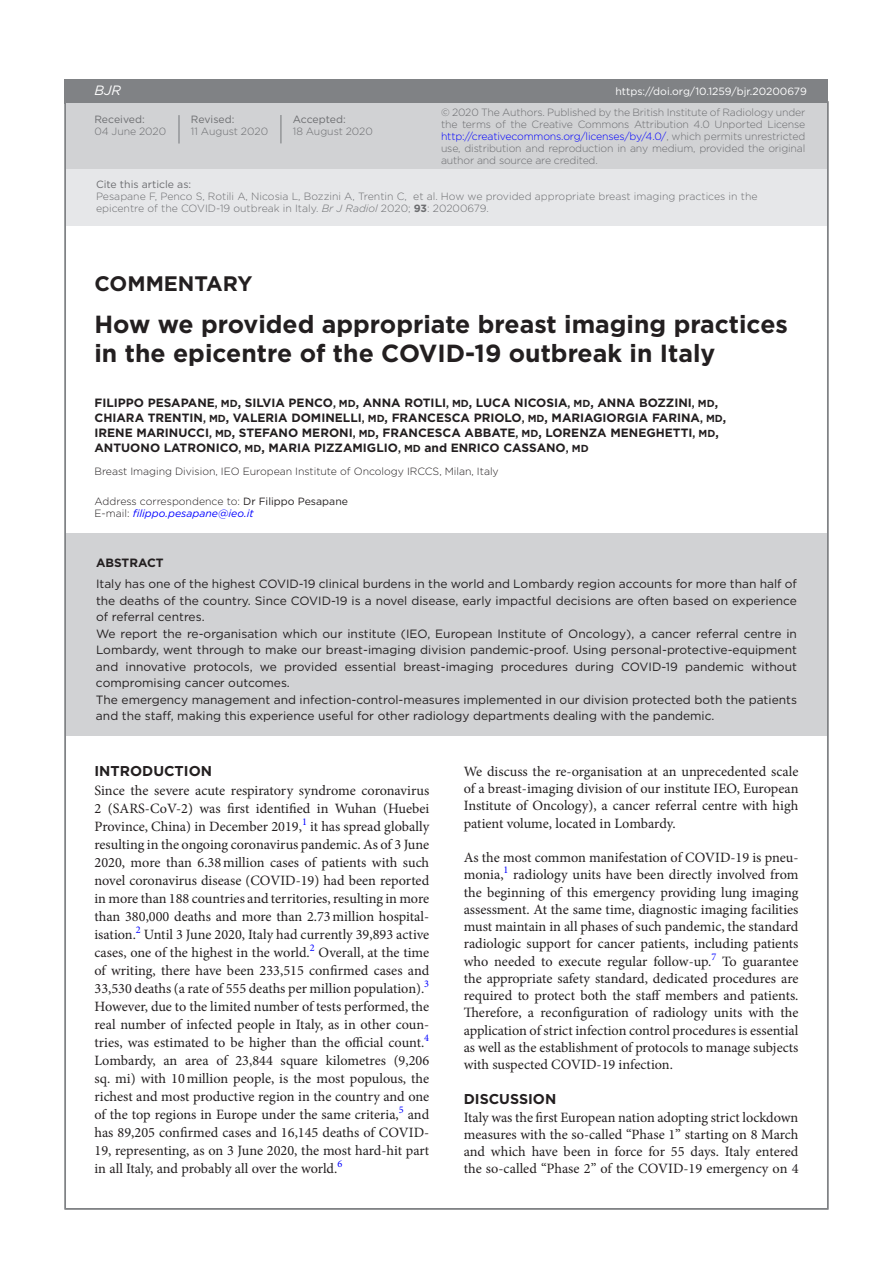
<style>
.page{position:relative;width:893px;height:1263px;background:#fff}
.page>*{position:absolute;margin:0;border:0;box-sizing:border-box;transform-origin:0 0}
.t1{font:700 24.75px/29.2px "Gotham";color:#231f20}
.t2{font:700 21px "Gotham";color:#231f20}
.t3{font:14.25px/18px "Minion Pro";color:#231f20;text-align:justify}
.t4{font:700 14.25px "Gotham";color:#231f20}
.t5{font:italic 13.5px "Gotham";color:#fff}
.t6{font:12px/16.5px "Gotham";color:#231f20}
.t7{font:700 12px/15px "Gotham";color:#231f20}
.t8{font:300 10.5px/12px "Gotham";color:#6c6d70}
.t9{font:300 10.5px/12px "Gotham";letter-spacing:-.005em;color:#231f20}
.t10{font:10.5px "Gotham";color:#6c6d70}
.t11{font:10.5px "Gotham";color:#fff}
.s1{color:#00f}
.s2{font-style:italic}
.s3{font-weight:700}
.s4{font-size:10.2px}
.s5{font-weight:400}
.s6{font-weight:400;font-style:italic;color:#00f}
</style>
<div class="page">
<div style="left:64px;top:79px;width:764px;height:24px;background:#808285"></div>
<div style="left:66px;top:154px;width:761px;height:71px;background:#e6e7e9"></div>
<div style="left:66px;top:103px;width:761px;height:65px;background:#d1d2d4"></div>
<hr style="left:280px;top:115px;width:2px;height:28px;background:#939598">
<hr style="left:178px;top:115px;width:2px;height:29px;background:#939598">
<div style="left:66px;top:533px;width:761px;height:203px;background:#d1d2d4"></div>
<p class="t5" style="left:94px;top:83px;width:28px">BJR</p>
<p class="t10" style="left:94px;top:113px;width:52px">Received:</p>
<p class="t8" style="left:94px;top:125px;width:73px">04 June 2020</p>
<p class="t10" style="left:191px;top:113px;width:45px">Revised:</p>
<p class="t8" style="left:191px;top:125px;width:79px">11 August 2020</p>
<p class="t10" style="left:293px;top:113px;width:54px">Accepted:</p>
<p class="t8" style="left:293px;top:125px;width:82px">18 August 2020</p>
<p class="t11" style="left:615px;top:85px;width:193px">https://doi.org/10.1259/bjr.20200679</p>
<p class="t8" style="left:441px;top:106px;width:366px;text-align:justify">© 2020 The Authors. Published by the British Institute of Radiology under the terms of the Creative Commons Attribution 4.0 Unported License <span class="s1">http://creativecommons.org/licenses/by/4.0/</span>, which permits unrestricted use, distribution and reproduction in any medium, provided the original author and source are credited.</p>
<p class="t10" style="left:96px;top:177px;width:97px">Cite this article as:</p>
<p class="t8" style="left:96px;top:190px;width:663px">Pesapane F, Penco S, Rotili A, Nicosia L, Bozzini A, Trentin C, et al. How we provided appropriate breast imaging practices in the epicentre of the COVID-19 outbreak in Italy. <span class="s2">Br J Radiol</span> 2020; <span class="s3">93</span>: 20200679.</p>
<h2 class="t2" style="left:94px;top:270px;width:160px">COMMENTARY</h2>
<h1 class="t1" style="left:94px;top:310px;width:695px">How we provided appropriate breast imaging practices in the epicentre of the COVID-19 outbreak in Italy</h1>
<p class="t7" style="left:94px;top:396px;width:633px">FILIPPO PESAPANE<span class="s4">, MD</span>, SILVIA PENCO<span class="s4">, MD</span>, ANNA ROTILI<span class="s4">, MD</span>, LUCA NICOSIA<span class="s4">, MD</span>, ANNA BOZZINI<span class="s4">, MD</span>, CHIARA TRENTIN<span class="s4">, MD</span>, VALERIA DOMINELLI<span class="s4">, MD</span>, FRANCESCA PRIOLO<span class="s4">, MD</span>, MARIAGIORGIA FARINA<span class="s4">, MD</span>, IRENE MARINUCCI<span class="s4">, MD</span>, STEFANO MERONI<span class="s4">, MD</span>, FRANCESCA ABBATE<span class="s4">, MD</span>, LORENZA MENEGHETTI<span class="s4">, MD</span>, ANTUONO LATRONICO<span class="s4">, MD</span>, MARIA PIZZAMIGLIO<span class="s4">, MD</span> and ENRICO CASSANO<span class="s4">, MD</span></p>
<p class="t9" style="left:94px;top:465px;width:406px">Breast Imaging Division, IEO European Institute of Oncology IRCCS, Milan, Italy</p>
<p class="t9" style="left:94px;top:495px;width:255px">Address correspondence to: <span class="s5">Dr Filippo Pesapane<br></span>E-mail: <span class="s6">filippo.pesapane@ieo.it</span></p>
<p class="t7" style="left:96px;top:555px;width:69px">ABSTRACT</p>
<p class="t6" style="left:96px;top:575px;width:702px">Italy has one of the highest COVID-19 clinical burdens in the world and Lombardy region accounts for more than half of the deaths of the country. Since COVID-19 is a novel disease, early impactful decisions are often based on experience of referral centres.<br>We report the re-organisation which our institute (IEO, European Institute of Oncology), a cancer referral centre in Lombardy, went through to make our breast-imaging division pandemic-proof. Using personal-protective-equipment and innovative protocols, we provided essential breast-imaging procedures during COVID-19 pandemic without compromising cancer outcomes.<br>The emergency management and infection-control-measures implemented in our division protected both the patients and the staff, making this experience useful for other radiology departments dealing with the pandemic.</p>
<p class="t4" style="left:94px;top:761px;width:119px">INTRODUCTION</p>
<p class="t3" style="left:94px;top:782px;width:336px">Since the severe acute respiratory syndrome coronavirus 2 (SARS-CoV-2) was first identified in Wuhan (Huebei Province, China) in December 2019,<sup>1</sup> it has spread globally resulting in the ongoing coronavirus pandemic. As of 3 June 2020, more than 6.38million cases of patients with such novel coronavirus disease (COVID-19) had been reported in more than 188 countries and territories, resulting in more than 380,000 deaths and more than 2.73million hospital&shy;isation.<sup>2</sup> Until 3 June 2020, Italy had currently 39,893 active cases, one of the highest in the world.<sup>2</sup> Overall, at the time of writing, there have been 233,515 confirmed cases and 33,530 deaths (a rate of 555 deaths per million population).<sup>3<br></sup>However, due to the limited number of tests performed, the real number of infected people in Italy, as in other coun&shy;tries, was estimated to be higher than the official count.<sup>4<br></sup>Lombardy, an area of 23,844 square kilometres (9,206 sq. mi) with 10million people, is the most populous, the richest and most productive region in the country and one of the top regions in Europe under the same criteria,<sup>5</sup> and has 89,205 confirmed cases and 16,145 deaths of COVID-19, representing, as on 3 June 2020, the most hard-hit part in all Italy, and probably all over the world.<sup>6</sup></p>
<p class="t3" style="left:464px;top:763px;width:336px;line-height:17.2px">We discuss the re-organisation at an unprecedented scale of a breast-imaging division of our institute IEO, European Institute of Oncology), a cancer referral centre with high patient volume, located in Lombardy.</p>
<p class="t3" style="left:464px;top:849px;width:336px;line-height:17.2px">As the most common manifestation of COVID-19 is pneu&shy;monia,<sup>1</sup> radiology units have been directly involved from the beginning of this emergency providing lung imaging assessment. At the same time, diagnostic imaging facilities must maintain in all phases of such pandemic, the standard radiologic support for cancer patients, including patients who needed to execute regular follow-up.<sup>7</sup> To guarantee the appropriate safety standard, dedicated procedures are required to protect both the staff members and patients.<br>Therefore, a reconfiguration of radiology units with the application of strict infection control procedures is essential as well as the establishment of protocols to manage subjects with suspected COVID-19 infection.</p>
<p class="t4" style="left:464px;top:1089px;width:94px">DISCUSSION</p>
<p class="t3" style="left:464px;top:1108px;width:336px;line-height:17.2px">Italy was the first European nation adopting strict lockdown measures with the so-called “Phase 1” starting on 8 March and which have been in force for 55 days. Italy entered the so-called “Phase 2” of the COVID-19 emergency on 4</p>
</div>
